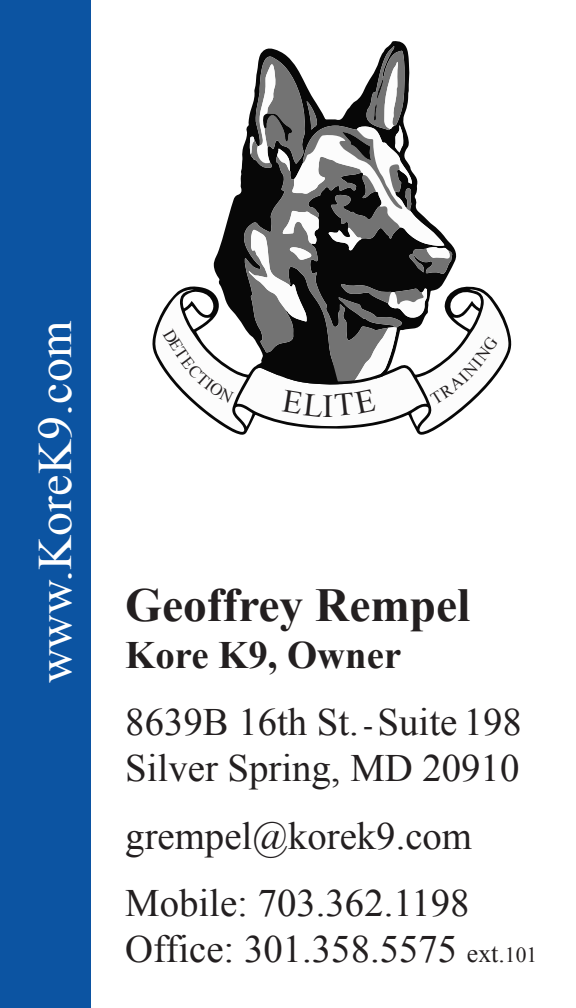
<style>
.page{position:relative;width:576px;height:1008px;background:#fff}
.page>*{position:absolute;margin:0;border:0;box-sizing:border-box;transform-origin:0 0}
.t1{font:48px "Times New Roman";color:#fff}
.t2{font:700 47.2px "Times New Roman";color:#231f20}
.t3{font:38.8px/67.2px "Times New Roman";color:#231f20}
.t4{font:32.4px "Times New Roman";color:#231f20}
.s1{font-weight:700}
.s2{font-size:30px}
.s3{font-size:26px}
.s4{font-size:21.6px}
</style>
<div class="page">
<div style="left:0;top:0;width:91px;height:1008px;background:#0c54a2"></div>
<svg style="left:154px;top:46px;width:355px;height:386px"></svg>
<p class="t1" style="left:21px;top:683px;width:364px;rotate:-90deg">www.KoreK9.com</p>
<p class="t4" style="left:322px;top:383px;width:12px">I</p>
<p class="t2" style="left:125px;top:571px;width:347px">Geoffrey Rempel</p>
<p class="t3" style="left:125px;top:620px;width:398px"><span class="s1">Kore K9, Owner<br></span>8639B 16th St.<span class="s2">-</span>Suite 198</p>
<p class="t3" style="left:125px;top:734px;width:396px">Silver Spring, MD 20910 grempel@korek9.com<br>Mobile: 703.362.1198</p>
<p class="t3" style="left:125px;top:914px;width:413px">Office: 301.358.5575 <span class="s3">ext.</span><span class="s4">101</span></p>
</div>
